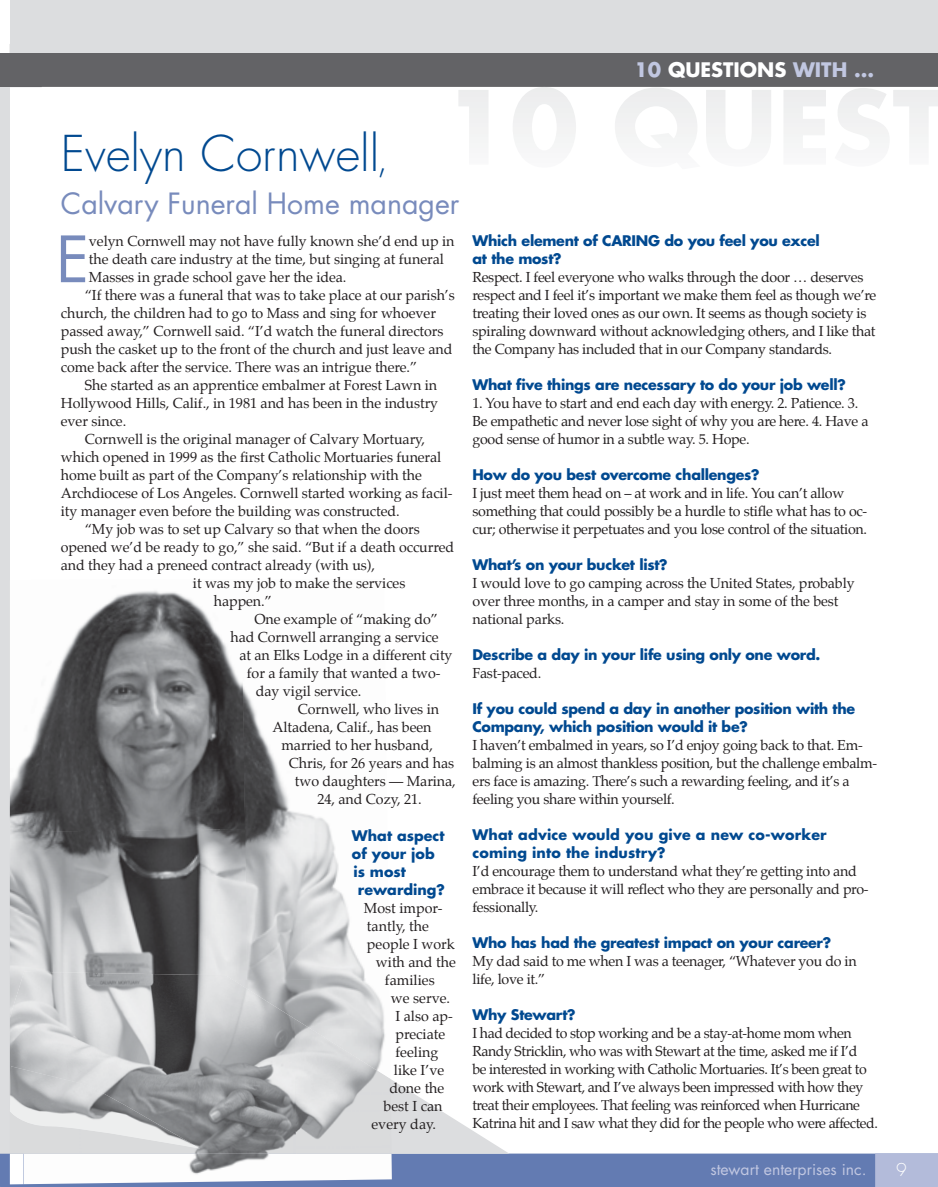
<style>
.page{position:relative;width:938px;height:1187px;background:#fff}
.page>*{position:absolute;margin:0;border:0;box-sizing:border-box;transform-origin:0 0}
.t1{font:61.95px "Futura";color:#788bbc}
.t2{font:300 48px "Futura";color:#014990}
.t3{font:28.5px "Futura";color:#788bbc}
.t4{font:700 19.5px "Futura";color:#c1c7e1}
.t5{font:300 17.25px "Futura";color:#fff}
.t6{font:15.75px "Futura";color:#c1c7e1}
.t7{font:14.25px/18px "Palatino";letter-spacing:-.01em;color:#231f20}
.t8{font:700 14.25px/18px "Futura";letter-spacing:-.02em;color:#014990}
.t9{font:14.25px/18px "Palatino";letter-spacing:-.03em;color:#231f20}
.t10{font:700 14.25px/18px "Futura";letter-spacing:.01em;color:#014990}
.s1{color:#fff}
.s2{font-size:39px}
</style>
<div class="page">
<div style="left:10px;top:0;width:928px;height:53px;background:#dcdddf"></div>
<svg style="left:9px;top:44px;width:929px;height:43px"></svg>
<div style="left:0;top:83px;width:10px;height:1085px;background:#dcdddf"></div>
<div style="left:0;top:53px;width:23px;height:34px;background:#636366"></div>
<img style="left:11px;top:591px;width:230px;height:237px">
<img style="left:241px;top:683px;width:124px;height:294px">
<img style="left:11px;top:828px;width:236px;height:143px">
<img style="left:296px;top:977px;width:88px;height:41px">
<img style="left:10px;top:785px;width:1px;height:186px">
<img style="left:10px;top:971px;width:286px;height:95px">
<img style="left:294px;top:1018px;width:91px;height:48px">
<svg style="left:0;top:1066px;width:938px;height:121px"></svg>
<h3 class="t4" style="left:634px;top:56px;width:241px">10 <span class="s1">questions</span> with ...</h3>
<h2 class="t2" style="left:61px;top:123px;width:329px">Evelyn Cornwell<span class="s2">,</span></h2>
<h3 class="t3" style="left:61px;top:184px;width:400px">Calvary Funeral Home manager</h3>
<h1 class="t1" style="left:56px;top:217px;width:35px">E</h1>
<p class="t7" style="left:89px;top:232px;width:367px">velyn Cornwell may not have fully known she’d end up in</p>
<p class="t7" style="left:89px;top:250px;width:356px">the death care industry at the time, but singing at funeral</p>
<p class="t7" style="left:89px;top:268px;width:259px">Masses in grade school gave her the idea.</p>
<p class="t7" style="left:85px;top:286px;width:371px">“If there was a funeral that was to take place at our parish’s</p>
<p class="t7" style="left:61px;top:304px;width:377px">church, the children had to go to Mass and sing for whoever</p>
<p class="t7" style="left:61px;top:322px;width:384px">passed away,” Cornwell said. “I’d watch the funeral directors</p>
<p class="t7" style="left:61px;top:340px;width:393px">push the casket up to the front of the church and just leave and</p>
<p class="t7" style="left:61px;top:358px;width:358px">come back after the service. There was an intrigue there.”</p>
<p class="t7" style="left:85px;top:376px;width:354px">She started as an apprentice embalmer at Forest Lawn in</p>
<p class="t7" style="left:61px;top:394px;width:379px">Hollywood Hills, Calif., in 1981 and has been in the industry</p>
<p class="t7" style="left:61px;top:412px;width:67px">ever since.</p>
<p class="t7" style="left:85px;top:430px;width:342px">Cornwell is the original manager of Calvary Mortuary,</p>
<p class="t7" style="left:61px;top:448px;width:382px">which opened in 1999 as the first Catholic Mortuaries funeral</p>
<p class="t7" style="left:61px;top:466px;width:362px">home built as part of the Company’s relationship with the</p>
<p class="t7" style="left:61px;top:484px;width:393px">Archdiocese of Los Angeles. Cornwell started working as facil-</p>
<p class="t7" style="left:61px;top:502px;width:340px">ity manager even before the building was constructed.</p>
<p class="t7" style="left:85px;top:520px;width:336px">“My job was to set up Calvary so that when the doors</p>
<p class="t7" style="left:61px;top:538px;width:395px">opened we’d be ready to go,” she said. “But if a death occurred</p>
<p class="t7" style="left:61px;top:556px;width:316px">and they had a preneed contract already (with us),</p>
<p class="t7" style="left:193px;top:574px;width:214px">it was my job to make the services</p>
<p class="t7" style="left:214px;top:592px;width:59px">happen.”</p>
<p class="t7" style="left:254px;top:610px;width:185px">One example of “making do”</p>
<p class="t7" style="left:230px;top:628px;width:210px">had Cornwell arranging a service</p>
<p class="t7" style="left:239px;top:646px;width:215px">at an Elks Lodge in a different city</p>
<p class="t7" style="left:247px;top:664px;width:195px">for a family that wanted a two-</p>
<p class="t7" style="left:256px;top:682px;width:107px">day vigil service.</p>
<p class="t7" style="left:298px;top:700px;width:143px">Cornwell, who lives in</p>
<p class="t7" style="left:272px;top:718px;width:161px">Altadena, Calif., has been</p>
<p class="t7" style="left:281px;top:736px;width:153px">married to her husband,</p>
<p class="t7" style="left:289px;top:754px;width:167px">Chris, for 26 years and has</p>
<p class="t7" style="left:295px;top:772px;width:162px">two daughters — Marina,</p>
<p class="t7" style="left:317px;top:790px;width:106px">24, and Cozy, 21.</p>
<p class="t8" style="left:352px;top:825px;width:94px">what aspect</p>
<p class="t8" style="left:352px;top:843px;width:84px">of your job</p>
<p class="t8" style="left:353px;top:861px;width:54px">is most</p>
<p class="t8" style="left:358px;top:879px;width:89px">rewarding?</p>
<p class="t7" style="left:364px;top:898px;width:80px">Most impor-</p>
<p class="t7" style="left:367px;top:916px;width:64px">tantly, the</p>
<p class="t7" style="left:367px;top:934px;width:89px">people I work</p>
<p class="t7" style="left:376px;top:952px;width:81px">with and the</p>
<p class="t7" style="left:385px;top:970px;width:51px">families</p>
<p class="t7" style="left:391px;top:988px;width:61px">we serve.</p>
<p class="t7" style="left:395px;top:1006px;width:59px">I also ap-</p>
<p class="t7" style="left:395px;top:1024px;width:51px">preciate</p>
<p class="t7" style="left:395px;top:1042px;width:44px">feeling</p>
<p class="t7" style="left:394px;top:1060px;width:52px">like I’ve</p>
<p class="t7" style="left:389px;top:1078px;width:56px">done the</p>
<p class="t7" style="left:383px;top:1096px;width:61px">best I can</p>
<p class="t7" style="left:371px;top:1114px;width:66px">every day.</p>
<p class="t8" style="left:472px;top:231px;width:349px">which element of CARinG do you feel you excel at the most?</p>
<p class="t7" style="left:472px;top:268px;width:405px">Respect. I feel everyone who walks through the door … deserves respect and I feel it’s important we make them feel as though we’re treating their loved ones as our own. It seems as though society is spiraling downward without acknowledging others, and I like that the Company has included that in our Company standards.</p>
<p class="t8" style="left:472px;top:375px;width:375px">what five things are necessary to do your job well?</p>
<p class="t7" style="left:472px;top:394px;width:397px">1. You have to start and end each day with energy. 2. Patience. 3.<br>Be empathetic and never lose sight of why you are here. 4. Have a good sense of humor in a subtle way. 5. Hope.</p>
<p class="t8" style="left:472px;top:465px;width:289px">how do you best overcome challenges?</p>
<p class="t7" style="left:472px;top:484px;width:396px">I just meet them head on – at work and in life. You can’t allow something that could possibly be a hurdle to stifle what has to oc&shy;cur; otherwise it perpetuates and you lose control of the situation.</p>
<p class="t8" style="left:472px;top:555px;width:197px">what’s on your bucket list?</p>
<p class="t7" style="left:472px;top:574px;width:384px">I would love to go camping across the United States, probably over three months, in a camper and stay in some of the best national parks.</p>
<p class="t8" style="left:472px;top:645px;width:349px">Describe a day in your life using only one word.</p>
<p class="t7" style="left:472px;top:664px;width:70px">Fast-paced.</p>
<p class="t8" style="left:472px;top:699px;width:384px">if you could spend a day in another position with the<br>Company, which position would it be?</p>
<p class="t7" style="left:472px;top:736px;width:406px">I haven’t embalmed in years, so I’d enjoy going back to that. Em&shy;balming is an almost thankless position, but the challenge embalm&shy;ers face is amazing. There’s such a rewarding feeling, and it’s a feeling you share within yourself.</p>
<p class="t10" style="left:472px;top:825px;width:356px">what advice would you give a new co-worker coming into the industry?</p>
<p class="t7" style="left:472px;top:862px;width:398px">I’d encourage them to understand what they’re getting into and embrace it because it will reflect who they are personally and pro&shy;fessionally.</p>
<p class="t8" style="left:472px;top:933px;width:360px">who has had the greatest impact on your career?</p>
<p class="t7" style="left:472px;top:952px;width:386px">My dad said to me when I was a teenager, “Whatever you do in life, love it.”</p>
<p class="t8" style="left:472px;top:1005px;width:105px">why stewart?</p>
<p class="t9" style="left:472px;top:1024px;width:407px">I had decided to stop working and be a stay-at-home mom when Randy Stricklin, who was with Stewart at the time, asked me if I’d<br>be interested in working with Catholic Mortuaries. It’s been great to work with Stewart, and I’ve always been impressed with how they treat their employees. That feeling was reinforced when Hurricane Katrina hit and I saw what they did for the people who were affected.</p>
<p class="t6" style="left:710px;top:1157px;width:158px">stewart enterprises inc.</p>
<p class="t5" style="left:896px;top:1158px;width:12px">9</p>
</div>
